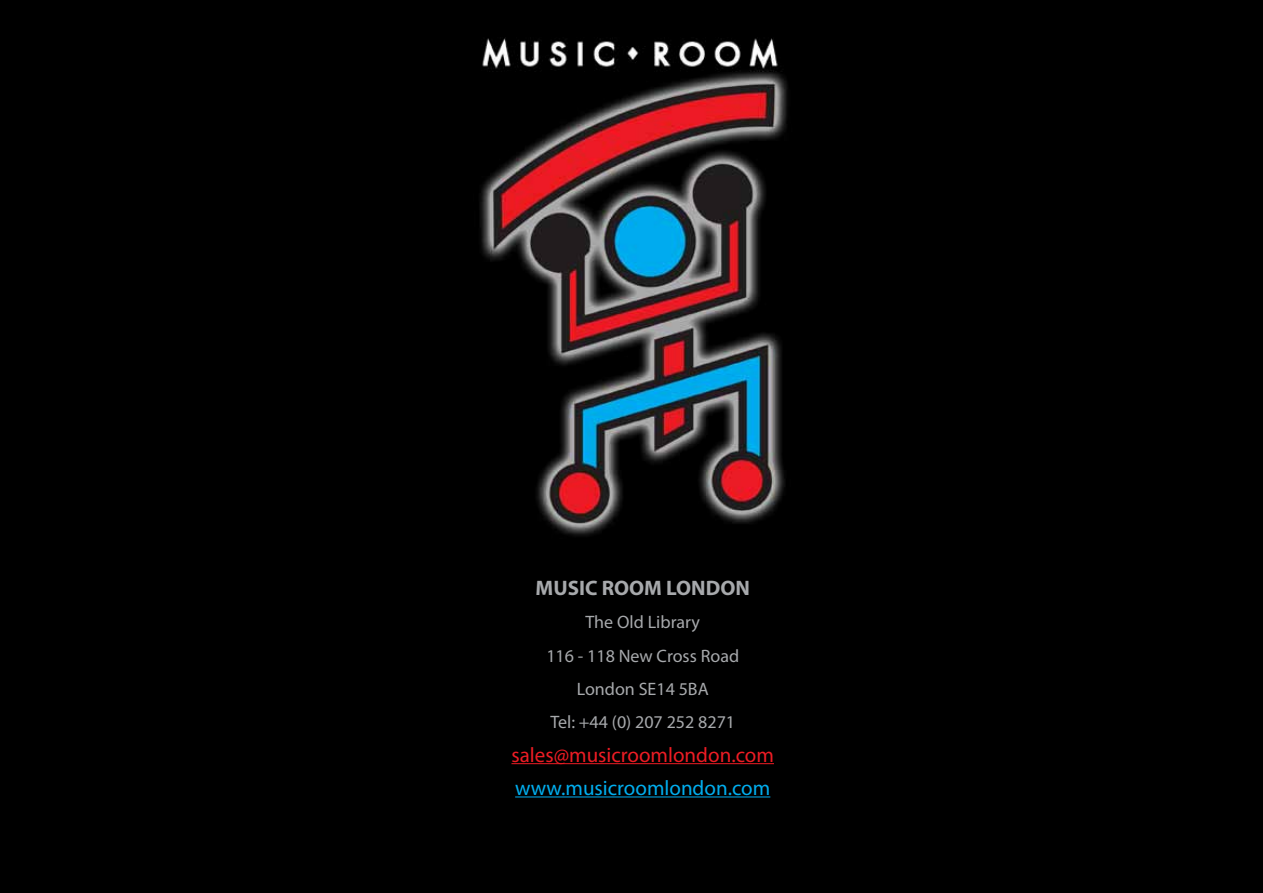
<style>
.page{position:relative;width:1263px;height:893px;background:#000}
.page>*{position:absolute;margin:0;border:0;box-sizing:border-box;transform-origin:0 0}
.t1{font:21px "Myriad Pro";color:#ed1c24}
.t2{font:21px "Myriad Pro";color:#00aeef}
.t3{font:700 21px "Myriad Pro";color:#a7a9ac}
.t4{font:18px/33.3px "Myriad Pro";color:#a7a9ac;text-align:center}
</style>
<div class="page">
<img style="left:480px;top:37px;width:308px;height:499px">
<hr style="left:511px;top:763px;width:263px;height:1px;background:#ed1c24">
<hr style="left:515px;top:797px;width:255px;height:1px;background:#00aeef">
<p class="t3" style="left:536px;top:574px;width:216px">MUSIC ROOM LONDON</p>
<p class="t4" style="left:546px;top:605px;width:194px">The Old Library<br>116 - 118 New Cross Road<br>London SE14 5BA<br>Tel: +44 (0) 207 252 8271</p>
<p class="t1" style="left:511px;top:742px;width:264px">sales@musicroomlondon.com</p>
<p class="t2" style="left:515px;top:775px;width:257px">www.musicroomlondon.com</p>
</div>
